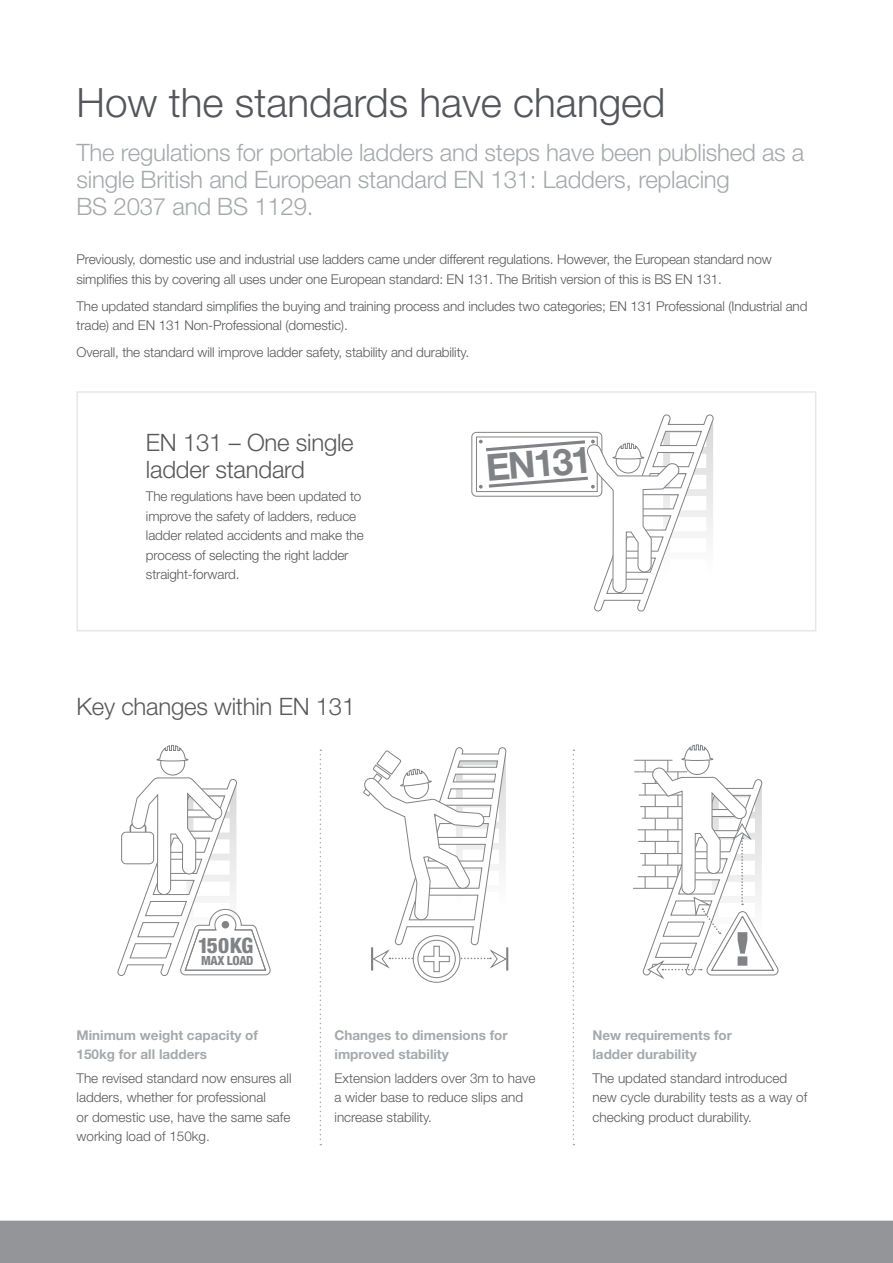
<style>
.page{position:relative;width:893px;height:1263px;background:#fff}
.page>*{position:absolute;margin:0;border:0;box-sizing:border-box;transform-origin:0 0}
.t1{font:300 40.5px "Helvetica Neue";color:#54565b}
.t2{font:700 37.05px "Helvetica Neue";color:#808285}
.t3{font:300 24px/27px "Helvetica Neue";letter-spacing:-.01em;color:#a5a9ac}
.t4{font:300 24px/27px "Helvetica Neue";letter-spacing:-.01em;color:#58595b}
.t5{font:800 condensed 21.3px "Helvetica Neue";letter-spacing:-.01em;color:#808285}
.t6{font:300 13.5px/19.5px "Helvetica Neue";letter-spacing:-.01em;color:#58595b}
.t7{font:700 13.5px/19.5px "Helvetica Neue";color:#a5a9ac}
.t8{font:800 condensed 12.6px "Helvetica Neue";letter-spacing:-.03em;color:#808285}
</style>
<div class="page">
<div style="left:0;top:1220px;width:893px;height:43px;background:#939598"></div>
<div style="left:77px;top:391px;width:739px;height:240px;border:2px solid #e6e7e8"></div>
<div style="left:160px;top:751px;width:25px;height:24px;border:1px solid #808285;border-radius:50%"></div>
<svg style="left:156px;top:745px;width:33px;height:17px"></svg>
<svg style="left:117px;top:777px;width:154px;height:199px"></svg>
<div style="left:222px;top:921px;width:7px;height:7px;background:#808285;border-radius:50%"></div>
<hr style="left:506px;top:947px;width:2px;height:23px;background:#808285">
<svg style="left:363px;top:747px;width:144px;height:236px"></svg>
<hr style="left:634px;top:760px;width:38px;height:1px;background:#808285">
<hr style="left:634px;top:771px;width:53px;height:1px;background:#808285">
<hr style="left:639px;top:795px;width:59px;height:1px;background:#808285">
<hr style="left:640px;top:806px;width:58px;height:1px;background:#808285">
<hr style="left:638px;top:829px;width:46px;height:1px;background:#808285">
<hr style="left:639px;top:841px;width:40px;height:1px;background:#808285">
<hr style="left:640px;top:853px;width:46px;height:1px;background:#808285">
<hr style="left:638px;top:876px;width:46px;height:1px;background:#808285">
<hr style="left:633px;top:888px;width:46px;height:1px;background:#808285">
<svg style="left:642px;top:744px;width:137px;height:235px"></svg>
<svg style="left:471px;top:414px;width:243px;height:198px"></svg>
<svg style="left:320px;top:749px;width:1px;height:396px"></svg>
<svg style="left:573px;top:749px;width:1px;height:396px"></svg>
<h1 class="t1" style="left:77px;top:78px;width:590px">How the standards have changed</h1>
<h3 class="t3" style="left:77px;top:138px;width:729px">The regulations for portable ladders and steps have been published as a single British and European standard EN 131: Ladders, replacing<br>BS 2037 and BS 1129.</h3>
<p class="t6" style="left:77px;top:249px;width:697px">Previously, domestic use and industrial use ladders came under different regulations. However, the European standard now simplifies this by covering all uses under one European standard: EN 131. The British version of this is BS EN 131.</p>
<p class="t6" style="left:77px;top:296px;width:732px">The updated standard simplifies the buying and training process and includes two categories; EN 131 Professional (Industrial and trade) and EN 131 Non-Professional (domestic).</p>
<p class="t6" style="left:77px;top:342px;width:394px">Overall, the standard will improve ladder safety, stability and durability.</p>
<h3 class="t4" style="left:146px;top:428px;width:209px">EN 131 – One single ladder standard</h3>
<p class="t6" style="left:146px;top:486px;width:219px">The regulations have been updated to improve the safety of ladders, reduce ladder related accidents and make the process of selecting the right ladder straight-forward.</p>
<h3 class="t4" style="left:77px;top:692px;width:280px">Key changes within EN 131</h3>
<h3 class="t5" style="left:198px;top:932px;width:117px">150KG 150KG</h3>
<p class="t8" style="left:201px;top:952px;width:54px">MAX LOAD</p>
<h2 class="t2" style="left:484px;top:445px;width:108px;rotate:-5deg">EN131</h2>
<p class="t7" style="left:77px;top:1025px;width:183px">Minimum weight capacity of<br>150kg for all ladders</p>
<p class="t6" style="left:77px;top:1068px;width:217px">The revised standard now ensures all ladders, whether for professional<br>or domestic use, have the same safe working load of 150kg.</p>
<p class="t7" style="left:334px;top:1025px;width:175px">Changes to dimensions for improved stability</p>
<p class="t6" style="left:334px;top:1068px;width:202px">Extension ladders over 3m to have a wider base to reduce slips and increase stability.</p>
<p class="t7" style="left:592px;top:1025px;width:141px">New requirements for ladder durability</p>
<p class="t6" style="left:592px;top:1068px;width:216px">The updated standard introduced new cycle durability tests as a way of checking product durability.</p>
</div>
